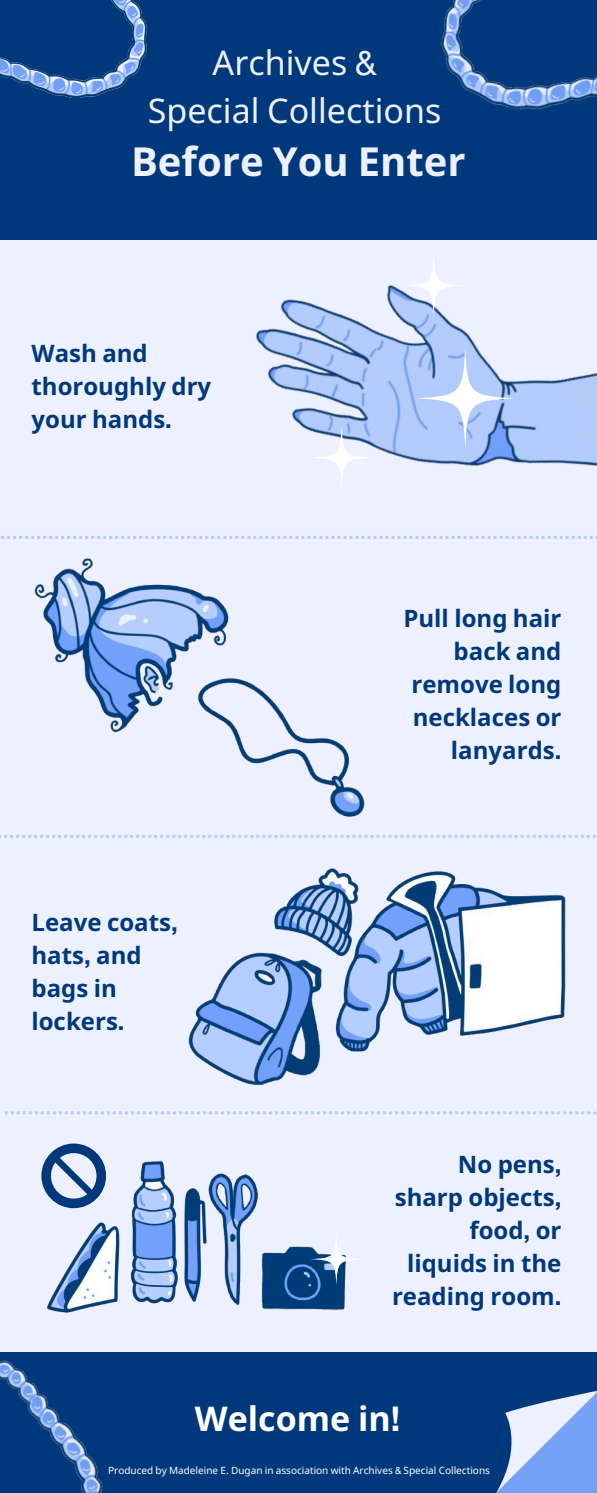
<style>
.page{position:relative;width:597px;height:1493px;background:#fff}
.page>*{position:absolute;margin:0;border:0;box-sizing:border-box;transform-origin:0 0}
.t1{font:700 40px "Noto Sans";color:#edf1ff}
.t2{font:34px/47.2px "Noto Sans";color:#edf1ff;text-align:center}
.t3{font:700 34px "Noto Sans";color:#fff}
.t4{font:700 24px/33px "Noto Sans";color:#00397b}
.t5{font:10px "Noto Sans";color:#fff}
.s1{font-family:"Swissra"}
</style>
<div class="page">
<div style="left:0;top:0;width:596px;height:1493px;background:#edf1ff"></div>
<div style="left:0;top:0;width:596px;height:240px;background:#00397b"></div>
<div style="left:0;top:1353px;width:596px;height:140px;background:#00397b"></div>
<svg style="left:1px;top:536px;width:230px;height:3px"></svg>
<svg style="left:0;top:835px;width:596px;height:3px"></svg>
<svg style="left:5px;top:1111px;width:591px;height:3px"></svg>
<img style="left:47px;top:1160px;width:298px;height:153px">
<img style="left:188px;top:868px;width:378px;height:218px">
<svg style="left:41px;top:1143px;width:65px;height:65px"></svg>
<svg style="left:310px;top:1233px;width:52px;height:52px"></svg>
<img style="left:32px;top:537px;width:333px;height:280px">
<img style="left:231px;top:284px;width:365px;height:322px">
<svg style="left:415px;top:348px;width:100px;height:100px;background:#b5cbf5"></svg>
<svg style="left:310px;top:426px;width:63px;height:63px"></svg>
<svg style="left:402px;top:254px;width:63px;height:63px"></svg>
<img style="left:0;top:0;width:147px;height:98px">
<img style="left:441px;top:0;width:155px;height:110px">
<svg style="left:496px;top:1391px;width:100px;height:102px"></svg>
<img style="left:0;top:1352px;width:163px;height:141px">
<p class="t2" style="left:148px;top:38px;width:295px">Archives <span class="s1">&amp;<br></span>Special Collections</p>
<p class="t1" style="left:131px;top:133px;width:336px">Before You Enter</p>
<p class="t4" style="left:31px;top:336px;width:181px">Wash and thoroughly dry your hands<span class="s1">.</span></p>
<p class="t4" style="left:31px;top:905px;width:148px">Leave coats<span class="s1">, </span>hats<span class="s1">,</span> and bags in lockers<span class="s1">.</span></p>
<h1 class="t4" style="left:403px;top:601px;width:159px;text-align:right">Pull long hair back and remove long necklaces or lanyards<span class="s1">.</span></h1>
<p class="t4" style="left:392px;top:1147px;width:171px;text-align:right">No pens<span class="s1">, </span>sharp objects<span class="s1">, </span>food<span class="s1">,</span> or liquids in the reading room<span class="s1">.</span></p>
<p class="t3" style="left:195px;top:1394px;width:207px">Welcome in<span class="s1">!</span></p>
<p class="t5" style="left:108px;top:1463px;width:383px">Produced by Madeleine E<span class="s1">.</span> Dugan in association with Archives <span class="s1">&amp;</span> Special Collections</p>
</div>
